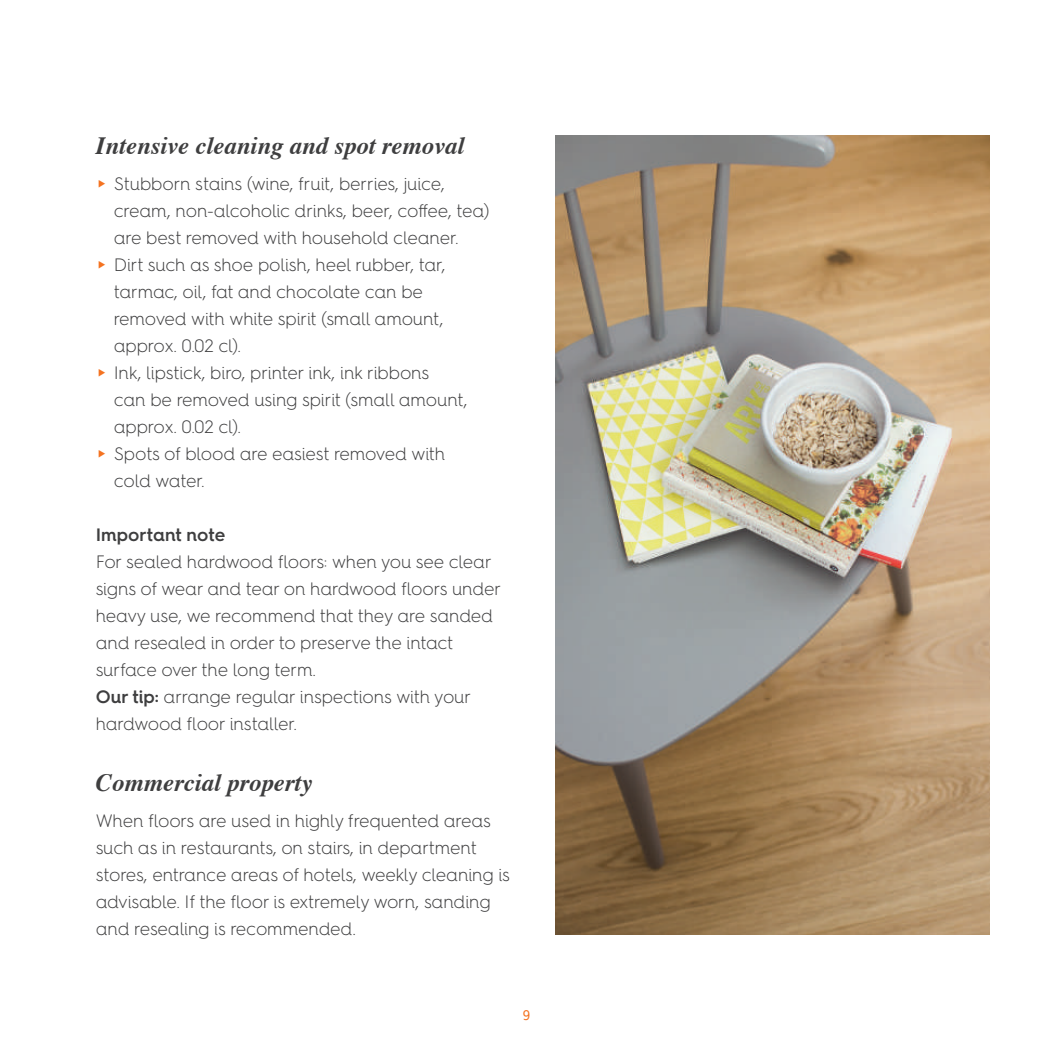
<style>
.page{position:relative;width:1053px;height:1053px;background:#fff}
.page>*{position:absolute;margin:0;border:0;box-sizing:border-box;transform-origin:0 0}
.t1{font:italic 700 24.75px "Times";color:#3e3e3f}
.t2{font:300 18px/27px "Hurme Geometric Sans 4";letter-spacing:-.01em;color:#3e3e3f}
.t3{font:600 18px "Hurme Geometric Sans 4";color:#3e3e3f}
.t4{font:13.5px "Big City Grotesque Pro";color:#f47321}
.s1{font-weight:400;font-size:20.25px;color:#f47321}
.s2{font-weight:600}
</style>
<div class="page">
<img style="left:556px;top:136px;width:433px;height:798px">
<h1 class="t1" style="left:96px;top:122px;width:370px">Intensive cleaning and spot removal</h1>
<p class="t2" style="left:96px;top:169px;width:351px"><span class="s1">►</span> Stubborn stains (wine, fruit, berries, juice,</p>
<p class="t2" style="left:114px;top:196px;width:377px">cream, non-alcoholic drinks, beer, coffee, tea)</p>
<p class="t2" style="left:114px;top:223px;width:346px">are best removed with household cleaner.</p>
<p class="t2" style="left:96px;top:250px;width:351px"><span class="s1">►</span> Dirt such as shoe polish, heel rubber, tar,</p>
<p class="t2" style="left:114px;top:277px;width:311px">tarmac, oil, fat and chocolate can be</p>
<p class="t2" style="left:114px;top:304px;width:331px">removed with white spirit (small amount,</p>
<p class="t2" style="left:114px;top:331px;width:129px">approx. 0.02 cl).</p>
<p class="t2" style="left:96px;top:358px;width:335px"><span class="s1">►</span> Ink, lipstick, biro, printer ink, ink ribbons</p>
<p class="t2" style="left:114px;top:385px;width:355px">can be removed using spirit (small amount,</p>
<p class="t2" style="left:114px;top:412px;width:129px">approx. 0.02 cl).</p>
<p class="t2" style="left:96px;top:439px;width:351px"><span class="s1">►</span> Spots of blood are easiest removed with</p>
<p class="t2" style="left:114px;top:466px;width:93px">cold water.</p>
<p class="t3" style="left:96px;top:522px;width:131px">Important note</p>
<p class="t2" style="left:96px;top:547px;width:407px">For sealed hardwood floors: when you see clear signs of wear and tear on hardwood floors under heavy use, we recommend that they are sanded and resealed in order to preserve the intact surface over the long term.<br><span class="s2">Our tip:</span> arrange regular inspections with your hardwood floor installer.</p>
<h1 class="t1" style="left:96px;top:759px;width:218px">Commercial property</h1>
<p class="t2" style="left:96px;top:806px;width:416px">When floors are used in highly frequented areas such as in restaurants, on stairs, in department stores, entrance areas of hotels, weekly cleaning is advisable. If the floor is extremely worn, sanding and resealing is recommended.</p>
<p class="t4" style="left:522px;top:1004px;width:9px">9</p>
</div>
